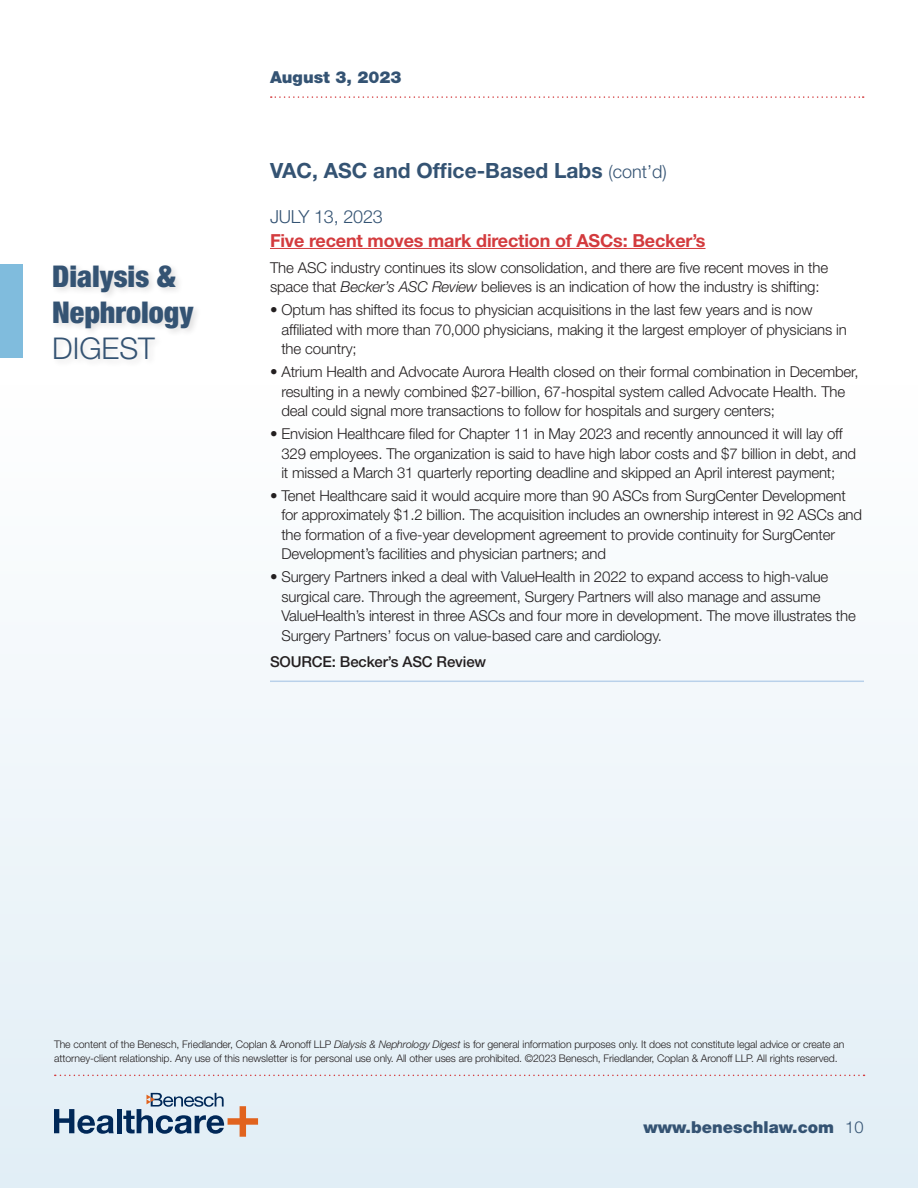
<style>
.page{position:relative;width:918px;height:1188px;background:#fff}
.page>*{position:absolute;margin:0;border:0;box-sizing:border-box;transform-origin:0 0}
.t1{font:900 condensed 30px/36px "Helvetica Neue";color:#345373}
.t2{font:300 30px "Helvetica Neue";color:#345373}
.SectionHeader_Smalle{font:700 21px "Helvetica Neue";color:#345373}
.Neph_BoldHyperlink_R{font:700 18px "Helvetica Neue";letter-spacing:-.01em;color:#d33b3e}
.Date{font:300 18px "Helvetica Neue";letter-spacing:-.01em;color:#345373}
.t3{font:900 16.5px "Helvetica Neue";color:#345373}
.Neph_Text_10_13{font:300 15px/19.5px "Helvetica Neue";letter-spacing:-.01em;color:#231f20}
.Source_RuleUnder{font:500 15px "Helvetica Neue";letter-spacing:-.01em;color:#231f20}
.t4{font:300 10.5px/13.5px "Helvetica Neue";letter-spacing:-.01em;color:#231f20}
.s1{font-weight:300;font-size:18px}
.s2{font-style:italic}
.s3{font-weight:300}
</style>
<div class="page">
<div style="left:0;top:385px;width:918px;height:803px;background:linear-gradient(to bottom,#fefefe,#e1eef6)"></div>
<svg style="left:271px;top:96px;width:593px;height:2px"></svg>
<div style="left:51px;top:263px;width:151px;height:105px;background:#231f20;opacity:.15"></div>
<svg style="left:55px;top:1075px;width:810px;height:1px"></svg>
<div style="left:0;top:264px;width:23px;height:93px;background:#80bcdd"></div>
<svg style="left:54px;top:1109px;width:60px;height:25px"></svg>
<hr style="left:117px;top:1109px;width:4px;height:24px;background:#002858">
<svg style="left:123px;top:1093px;width:135px;height:44px"></svg>
<hr style="left:270px;top:248px;width:436px;height:1px;background:#d33b3e">
<hr style="left:270px;top:681px;width:594px;height:1px;background:#b9d1ea">
<h1 class="t1" style="left:52px;top:258px;width:143px">Dialysis &amp;<br>Nephrology</h1>
<h1 class="t2" style="left:52px;top:330px;width:104px">DIGEST</h1>
<p class="t3" style="left:270px;top:67px;width:133px">August 3, 2023</p>
<p class="SectionHeader_Smalle" style="left:270px;top:158px;width:398px">VAC, ASC and Office-Based Labs <span class="s1">(cont’d)</span></p>
<p class="Date" style="left:270px;top:205px;width:114px">JULY 13, 2023</p>
<p class="Neph_BoldHyperlink_R" style="left:270px;top:229px;width:437px">Five recent moves mark direction of ASCs: Becker’s</p>
<p class="Neph_Text_10_13" style="left:270px;top:258px;width:560px">The ASC industry continues its slow consolidation, and there are five recent moves in the space that <span class="s2">Becker’s ASC Review</span> believes is an indication of how the industry is shifting:</p>
<p class="Neph_Text_10_13" style="left:281px;top:300px;width:567px;text-indent:-11px">• Optum has shifted its focus to physician acquisitions in the last few years and is now affiliated with more than 70,000 physicians, making it the largest employer of physicians in the country;</p>
<p class="Neph_Text_10_13" style="left:281px;top:362px;width:579px;text-indent:-11px">• Atrium Health and Advocate Aurora Health closed on their formal combination in December, resulting in a newly combined $27-billion, 67-hospital system called Advocate Health. The deal could signal more transactions to follow for hospitals and surgery centers;</p>
<p class="Neph_Text_10_13" style="left:281px;top:424px;width:576px;text-indent:-11px">• Envision Healthcare filed for Chapter 11 in May 2023 and recently announced it will lay off<br>329 employees. The organization is said to have high labor costs and $7 billion in debt, and it missed a March 31 quarterly reporting deadline and skipped an April interest payment;</p>
<p class="Neph_Text_10_13" style="left:281px;top:486px;width:582px;text-indent:-11px">• Tenet Healthcare said it would acquire more than 90 ASCs from SurgCenter Development for approximately $1.2 billion. The acquisition includes an ownership interest in 92 ASCs and the formation of a five-year development agreement to provide continuity for SurgCenter Development’s facilities and physician partners; and</p>
<p class="Neph_Text_10_13" style="left:281px;top:567px;width:576px;text-indent:-11px">• Surgery Partners inked a deal with ValueHealth in 2022 to expand access to high-value surgical care. Through the agreement, Surgery Partners will also manage and assume ValueHealth’s interest in three ASCs and four more in development. The move illustrates the Surgery Partners’ focus on value-based care and cardiology.</p>
<p class="Source_RuleUnder" style="left:270px;top:653px;width:218px">SOURCE: Becker’s ASC Review</p>
<p class="t4" style="left:54px;top:1038px;width:792px">The content of the Benesch, Friedlander, Coplan &amp; Aronoff LLP <span class="s2">Dialysis &amp; Nephrology Digest</span> is for general information purposes only. It does not constitute legal advice or create an attorney-client relationship. Any use of this newsletter is for personal use only. All other uses are prohibited. ©2023 Benesch, Friedlander, Coplan &amp; Aronoff LLP. All rights reserved.</p>
<p class="t3" style="left:643px;top:1117px;width:222px">www.beneschlaw.com <span class="s3">10</span></p>
</div>
